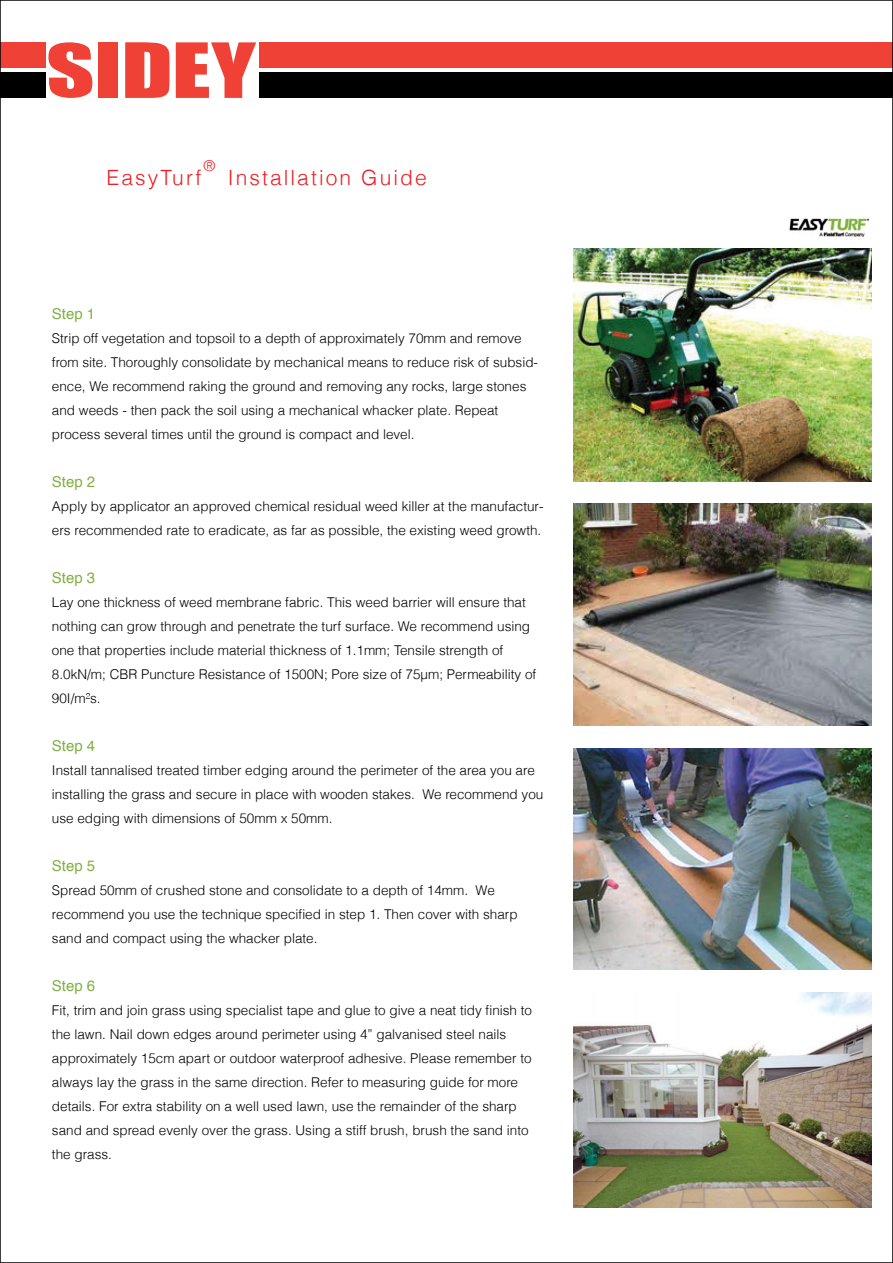
<style>
.page{position:relative;width:893px;height:1263px;background:#fff}
.page>*{position:absolute;margin:0;border:0;box-sizing:border-box;transform-origin:0 0}
.t1{font:300 21px "Helvetica";letter-spacing:.1em;color:#ed1d24}
.t2{font:15px "Helvetica";color:#80b041}
.t3{font:300 15px "Helvetica";color:#ed1d24}
.t4{font:300 13.5px/24px "Helvetica";color:#000}
</style>
<div class="page">
<img style="left:0;top:0;width:893px;height:1263px">
<img style="left:787px;top:212px;width:84px;height:27px">
<p class="t3" style="left:203px;top:154px;width:13px">®</p>
<h1 class="t1" style="left:107px;top:161px;width:96px">EasyTurf</h1>
<h1 class="t1" style="left:228px;top:161px;width:201px">Installation Guide</h1>
<p class="t2" style="left:52px;top:302px;width:45px">Step 1</p>
<p class="t4" style="left:52px;top:326px;width:488px">Strip off vegetation and topsoil to a depth of approximately 70mm and remove from site. Thoroughly consolidate by mechanical means to reduce risk of subsid&shy;ence, We recommend raking the ground and removing any rocks, large stones and weeds - then pack the soil using a mechanical whacker plate. Repeat process several times until the ground is compact and level.</p>
<p class="t2" style="left:52px;top:470px;width:45px">Step 2</p>
<p class="t4" style="left:52px;top:494px;width:493px">Apply by applicator an approved chemical residual weed killer at the manufactur&shy;ers recommended rate to eradicate, as far as possible, the existing weed growth.</p>
<p class="t2" style="left:52px;top:566px;width:45px">Step 3</p>
<p class="t4" style="left:52px;top:590px;width:486px">Lay one thickness of weed membrane fabric. This weed barrier will ensure that nothing can grow through and penetrate the turf surface. We recommend using one that properties include material thickness of 1.1mm; Tensile strength of 8.0kN/m; CBR Puncture Resistance of 1500N; Pore size of 75μm; Permeability of 90I/m²s.</p>
<p class="t2" style="left:52px;top:734px;width:45px">Step 4</p>
<p class="t4" style="left:52px;top:758px;width:493px">Install tannalised treated timber edging around the perimeter of the area you are installing the grass and secure in place with wooden stakes. We recommend you use edging with dimensions of 50mm x 50mm.</p>
<p class="t2" style="left:52px;top:854px;width:45px">Step 5</p>
<p class="t4" style="left:52px;top:878px;width:467px">Spread 50mm of crushed stone and consolidate to a depth of 14mm. We recommend you use the technique specified in step 1. Then cover with sharp sand and compact using the whacker plate.</p>
<p class="t2" style="left:52px;top:974px;width:45px">Step 6</p>
<p class="t4" style="left:52px;top:998px;width:482px">Fit, trim and join grass using specialist tape and glue to give a neat tidy finish to the lawn. Nail down edges around perimeter using 4” galvanised steel nails approximately 15cm apart or outdoor waterproof adhesive. Please remember to always lay the grass in the same direction. Refer to measuring guide for more details. For extra stability on a well used lawn, use the remainder of the sharp sand and spread evenly over the grass. Using a stiff brush, brush the sand into the grass.</p>
</div>
